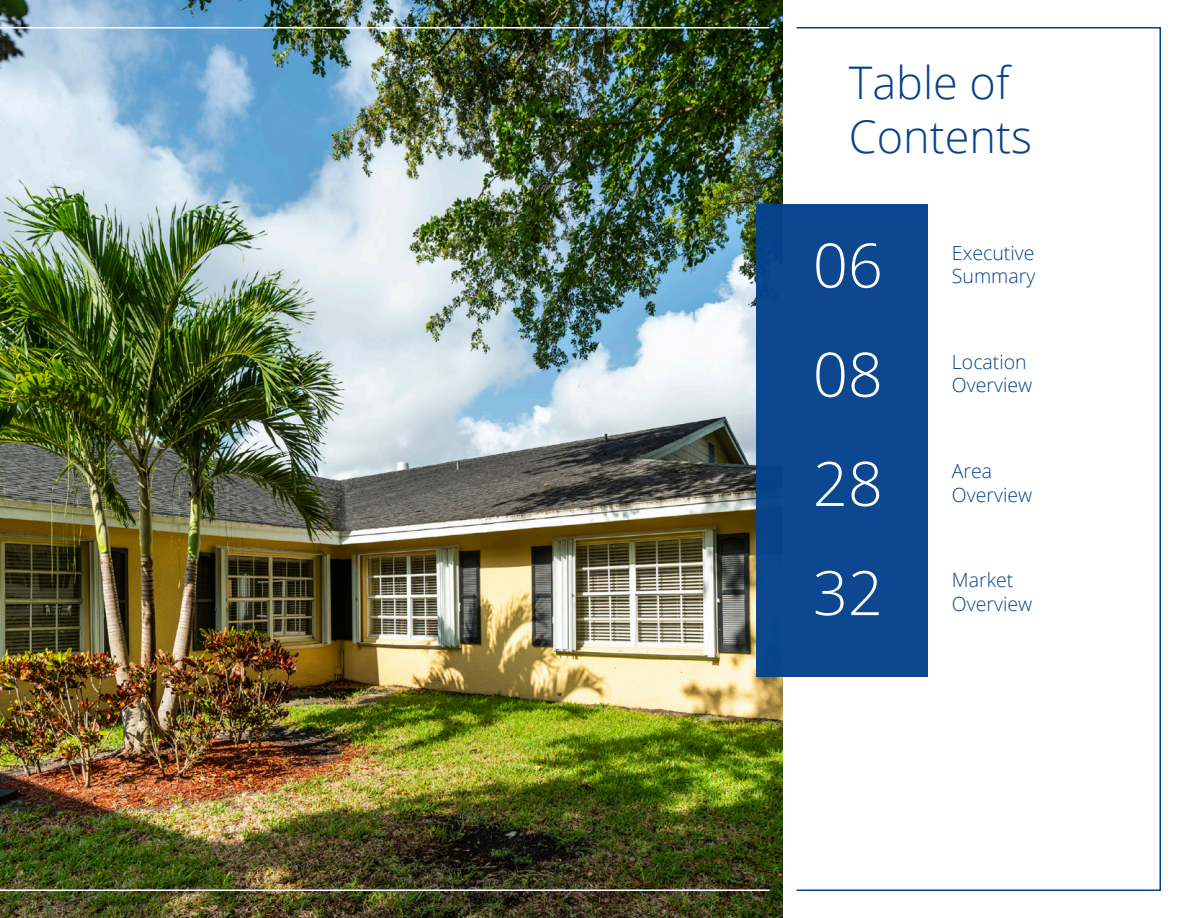
<style>
.page{position:relative;width:1188px;height:918px;background:#fff}
.page>*{position:absolute;margin:0;border:0;box-sizing:border-box;transform-origin:0 0}
.t1{font:300 61.35px "Open Sans";color:#fff}
.t2{font:300 45px/54px "Open Sans";color:#05428c}
.t3{font:300 19.5px/23.4px "Open Sans";color:#05428c}
</style>
<div class="page">
<img style="left:0;top:0;width:783px;height:918px">
<img style="left:0;top:27px;width:770px;height:864px">
<div style="left:756px;top:204px;width:172px;height:472px;background:#0c478f"></div>
<p class="t2" style="left:849px;top:55px;width:185px">Table of<br>Contents</p>
<p class="t1" style="left:813px;top:223px;width:72px">06</p>
<p class="t3" style="left:952px;top:241px;width:85px">Executive<br>Summary</p>
<p class="t1" style="left:813px;top:332px;width:72px">08</p>
<p class="t3" style="left:952px;top:350px;width:82px">Location<br>Overview</p>
<p class="t1" style="left:813px;top:442px;width:72px">28</p>
<p class="t3" style="left:952px;top:459px;width:82px">Area<br>Overview</p>
<p class="t1" style="left:813px;top:551px;width:72px">32</p>
<p class="t3" style="left:952px;top:568px;width:82px">Market<br>Overview</p>
</div>
